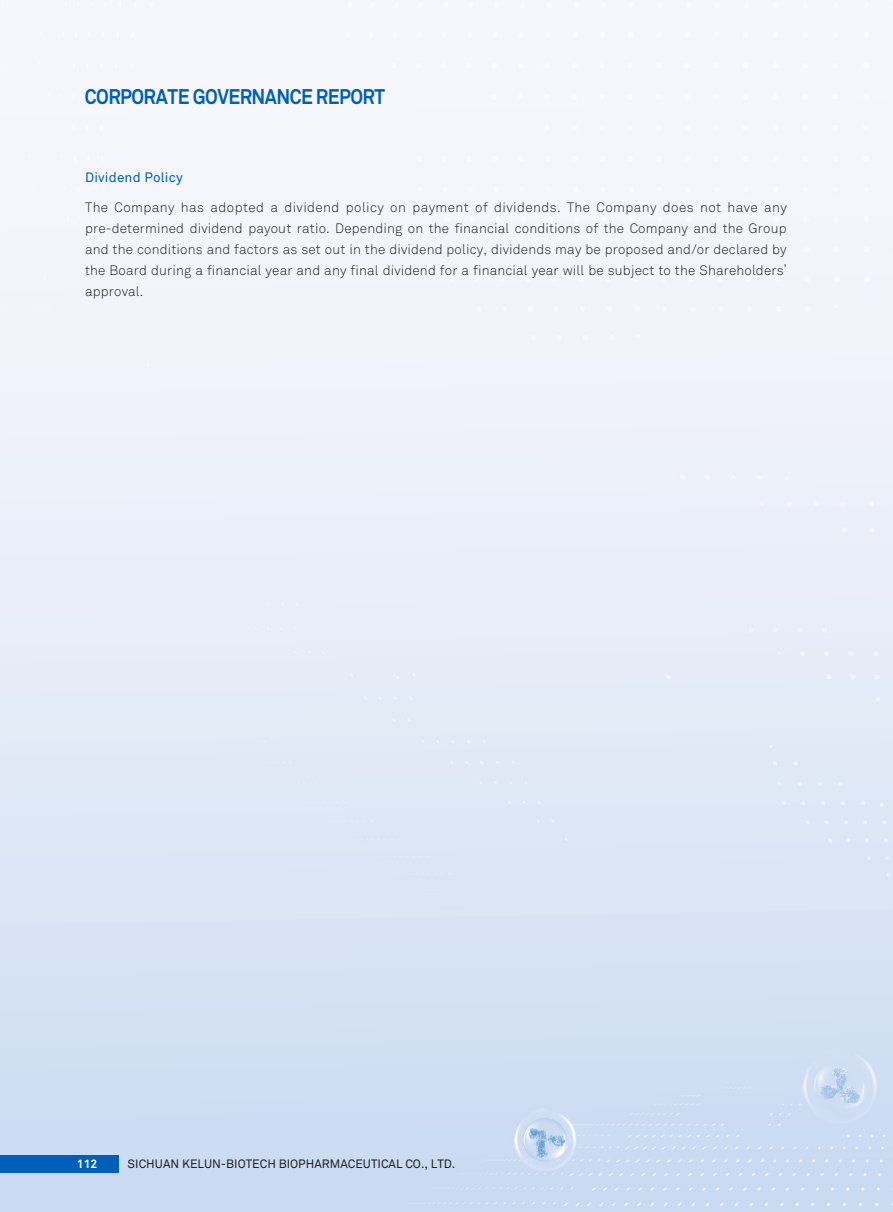
<style>
.page{position:relative;width:893px;height:1212px;background:#fff}
.page>*{position:absolute;margin:0;border:0;box-sizing:border-box;transform-origin:0 0}
.t1{font:700 21px "Akkurat Pro";letter-spacing:-.03em;color:#005fb9;scale:.9 1}
.t2{font:13.5px/21px "Akkurat Light Pro";letter-spacing:.01em;color:#231f20;text-align:justify}
.t3{font:13.5px "Akkurat Pro";letter-spacing:.015em;color:#005fb9}
.t4{font:12px "Akkurat Pro";color:#231f20}
.t5{font:700 12px "Akkurat Pro";color:#fff}
</style>
<div class="page">
<img style="left:0;top:3px;width:893px;height:1209px">
<div style="left:0;top:1155px;width:119px;height:18px;background:#005fb9"></div>
<h1 class="t1" style="left:85px;top:83px;width:335px">CORPORATE GOVERNANCE REPORT</h1>
<p class="t3" style="left:85px;top:170px;width:99px">Dividend Policy</p>
<p class="t2" style="left:85px;top:197px;width:703px">The Company has adopted a dividend policy on payment of dividends. The Company does not have any pre-determined dividend payout ratio. Depending on the financial conditions of the Company and the Group and the conditions and factors as set out in the dividend policy, dividends may be proposed and/or declared by the Board during a financial year and any final dividend for a financial year will be subject to the Shareholders’ approval.</p>
<p class="t5" style="left:77px;top:1156px;width:22px">112</p>
<p class="t4" style="left:128px;top:1157px;width:329px">SICHUAN KELUN-BIOTECH BIOPHARMACEUTICAL CO., LTD.</p>
</div>
